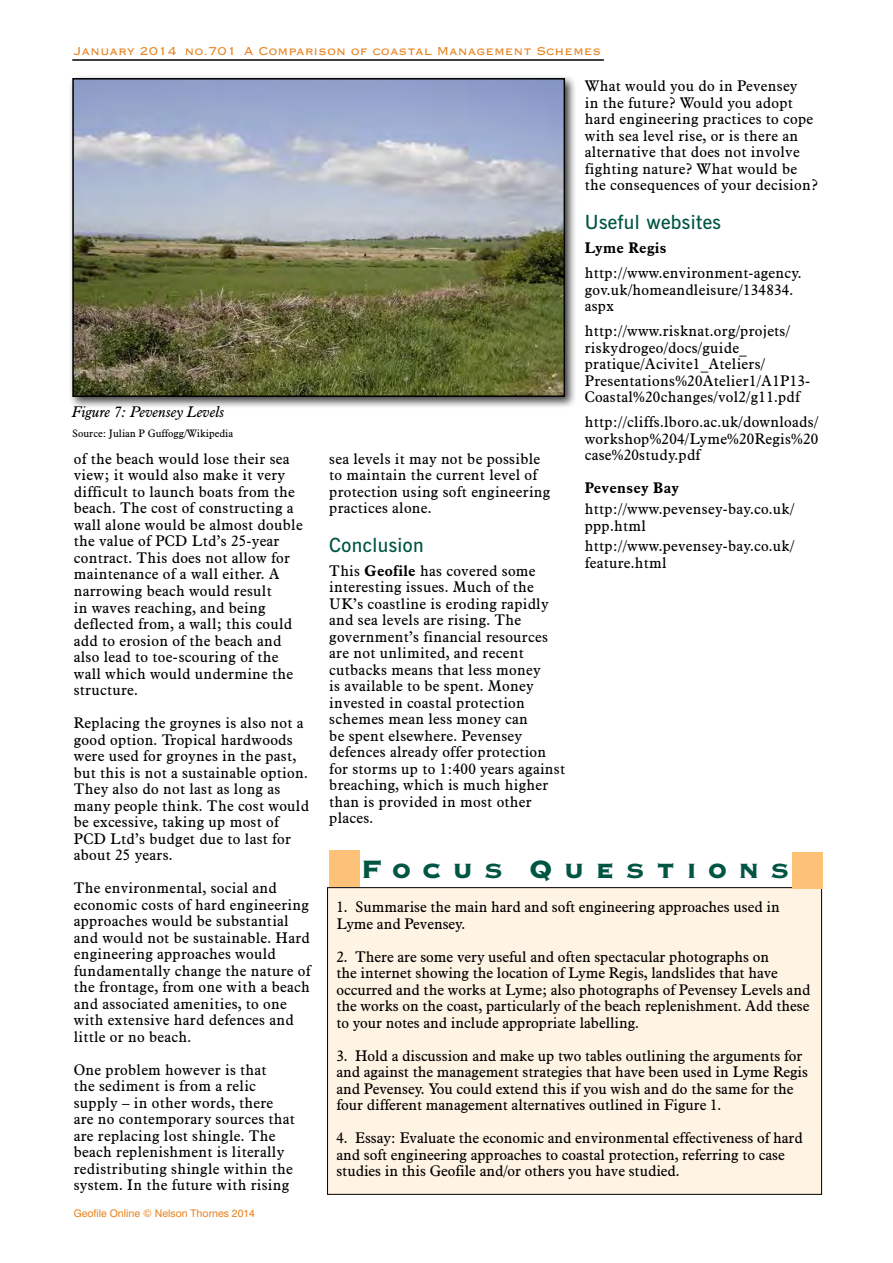
<style>
.page{position:relative;width:893px;height:1263px;background:#fff}
.page>*{position:absolute;margin:0;border:0;box-sizing:border-box;transform-origin:0 0}
.t1{font:800 33px "Copperplate Gothic BT";letter-spacing:.325em;color:#005543}
.t2{font:600 19.5px "News Gothic BT";letter-spacing:.02em;color:#005543}
.t3{font:15px/16.5px "Aldine 721 BT";letter-spacing:.02em;color:#000}
.t4{font:15px/16.5px "Aldine 721 BT";color:#000}
.t5{font:15px "Copperplate Gothic BT";color:#e7811d}
.t6{font:italic 15px "Aldine 721 BT";color:#000}
.t7{font:700 15px "Aldine 721 BT";letter-spacing:.02em;color:#000}
.t8{font:10.5px "Swiss 721 BT";color:#e7811d}
.t9{font:10.5px "Aldine 721 BT";color:#000}
.s1{font-weight:700}
</style>
<div class="page">
<hr style="left:72px;top:59px;width:532px;height:2px;background:#000">
<div style="left:328px;top:888px;width:494px;height:306px;background:#fff3e4"></div>
<div style="left:327px;top:887px;width:495px;height:308px;border:1px solid #000"></div>
<div style="left:329px;top:850px;width:30px;height:37px;background:#fdc177"></div>
<div style="left:792px;top:852px;width:31px;height:37px;background:#fdc177"></div>
<div style="left:68px;top:74px;width:510px;height:335px;background:#000;opacity:.75"></div>
<img style="left:75px;top:81px;width:487px;height:313px">
<div style="left:72px;top:78px;width:493px;height:319px;border:2px solid #000"></div>
<p class="t5" style="left:74px;top:44px;width:529px">January 2014 no.701 A Comparison of coastal Management Schemes</p>
<p class="t6" style="left:72px;top:403px;width:154px">Figure 7: Pevensey Levels</p>
<p class="t9" style="left:72px;top:427px;width:162px">Source: Julian P Guffogg/Wikipedia</p>
<p class="t3" style="left:74px;top:450px;width:230px">of the beach would lose their sea view; it would also make it very difficult to launch boats from the beach. The cost of constructing a wall alone would be almost double the value of PCD Ltd’s 25-year contract. This does not allow for maintenance of a wall either. A narrowing beach would result<br>in waves reaching, and being deflected from, a wall; this could add to erosion of the beach and also lead to toe-scouring of the wall which would undermine the structure.</p>
<p class="t3" style="left:74px;top:714px;width:237px">Replacing the groynes is also not a good option. Tropical hardwoods were used for groynes in the past, but this is not a sustainable option.<br>They also do not last as long as many people think. The cost would be excessive, taking up most of<br>PCD Ltd’s budget due to last for about 25 years.</p>
<p class="t3" style="left:74px;top:879px;width:238px">The environmental, social and economic costs of hard engineering approaches would be substantial and would not be sustainable. Hard engineering approaches would fundamentally change the nature of the frontage, from one with a beach and associated amenities, to one with extensive hard defences and little or no beach.</p>
<p class="t3" style="left:74px;top:1061px;width:223px">One problem however is that<br>the sediment is from a relic supply – in other words, there are no contemporary sources that are replacing lost shingle. The beach replenishment is literally redistributing shingle within the system. In the future with rising</p>
<p class="t8" style="left:74px;top:1207px;width:183px">Geofile Online © Nelson Thornes 2014</p>
<p class="t3" style="left:329px;top:450px;width:223px">sea levels it may not be possible to maintain the current level of protection using soft engineering practices alone.</p>
<h2 class="t2" style="left:329px;top:533px;width:96px">Conclusion</h2>
<p class="t3" style="left:329px;top:562px;width:237px">This <span class="s1">Geofile</span> has covered some interesting issues. Much of the<br>UK’s coastline is eroding rapidly and sea levels are rising. The government’s financial resources are not unlimited, and recent cutbacks means that less money<br>is available to be spent. Money invested in coastal protection schemes mean less money can<br>be spent elsewhere. Pevensey defences already offer protection for storms up to 1:400 years against breaching, which is much higher than is provided in most other places.</p>
<p class="t3" style="left:585px;top:77px;width:235px">What would you do in Pevensey<br>in the future? Would you adopt hard engineering practices to cope with sea level rise, or is there an alternative that does not involve fighting nature? What would be the consequences of your decision?</p>
<h2 class="t2" style="left:585px;top:210px;width:138px">Useful websites</h2>
<p class="t7" style="left:585px;top:239px;width:83px">Lyme Regis</p>
<p class="t3" style="left:585px;top:265px;width:218px">http://www.environment-agency. gov.uk/homeandleisure/134834. aspx</p>
<p class="t3" style="left:585px;top:323px;width:227px">http://www.risknat.org/projets/ riskydrogeo/docs/guide_ pratique/Acivite1_Ateliers/ Presentations%20Atelier1/A1P13- Coastal%20changes/vol2/g11.pdf</p>
<p class="t3" style="left:585px;top:414px;width:235px;text-align:justify">http://cliffs.lboro.ac.uk/downloads/ workshop%204/Lyme%20Regis%20 case%20study.pdf</p>
<p class="t7" style="left:585px;top:479px;width:96px">Pevensey Bay</p>
<p class="t3" style="left:585px;top:500px;width:211px">http://www.pevensey-bay.co.uk/ ppp.html</p>
<p class="t3" style="left:585px;top:538px;width:211px">http://www.pevensey-bay.co.uk/ feature.html</p>
<h1 class="t1" style="left:361px;top:851px;width:430px">Focus Questions</h1>
<p class="t4" style="left:336px;top:898px;width:445px">1. Summarise the main hard and soft engineering approaches used in<br>Lyme and Pevensey.</p>
<p class="t4" style="left:336px;top:948px;width:475px">2. There are some very useful and often spectacular photographs on<br>the internet showing the location of Lyme Regis, landslides that have occurred and the works at Lyme; also photographs of Pevensey Levels and the works on the coast, particularly of the beach replenishment. Add these to your notes and include appropriate labelling.</p>
<p class="t4" style="left:336px;top:1047px;width:473px">3. Hold a discussion and make up two tables outlining the arguments for and against the management strategies that have been used in Lyme Regis and Pevensey. You could extend this if you wish and do the same for the four different management alternatives outlined in Figure 1.</p>
<p class="t4" style="left:336px;top:1129px;width:468px">4. Essay: Evaluate the economic and environmental effectiveness of hard and soft engineering approaches to coastal protection, referring to case studies in this Geofile and/or others you have studied.</p>
</div>
